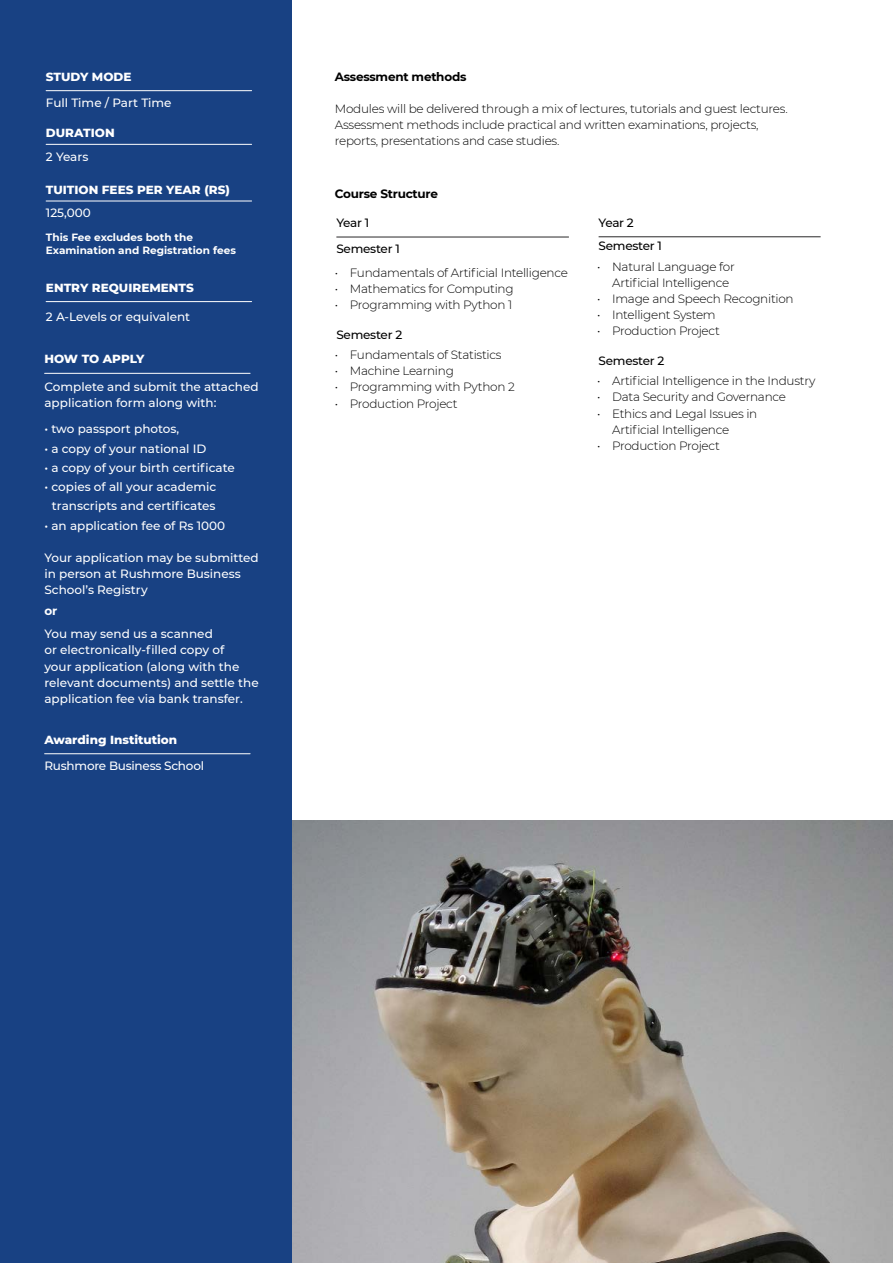
<style>
.page{position:relative;width:893px;height:1263px;background:#fff}
.page>*{position:absolute;margin:0;border:0;box-sizing:border-box;transform-origin:0 0}
.t1{font:300 12px/16.2px "Montserrat";letter-spacing:-.02em;color:#000}
.t2{font:500 12px/16.2px "Montserrat";color:#fff}
.t3{font:800 12px "Montserrat";color:#fff}
.t4{font:500 12px/26.4px "Montserrat";letter-spacing:-.02em;color:#000}
.t5{font:700 12px "Montserrat";letter-spacing:-.02em;color:#000}
.t6{font:500 12px "Montserrat";letter-spacing:-.02em;color:#fff}
.t7{font:700 12px "Montserrat";color:#fff}
.t8{font:700 10.5px/13.2px "Montserrat";color:#fff}
</style>
<div class="page">
<img style="left:292px;top:820px;width:601px;height:443px">
<div style="left:0;top:0;width:292px;height:1263px;background:#184183"></div>
<hr style="left:46px;top:90px;width:206px;height:1px;background:#fff">
<hr style="left:46px;top:144px;width:206px;height:1px;background:#fff">
<hr style="left:46px;top:201px;width:206px;height:1px;background:#fff">
<hr style="left:46px;top:301px;width:206px;height:1px;background:#fff">
<hr style="left:45px;top:373px;width:205px;height:1px;background:#fff">
<hr style="left:45px;top:753px;width:205px;height:1px;background:#fff">
<hr style="left:336px;top:237px;width:233px;height:1px;background:#292829">
<hr style="left:599px;top:237px;width:222px;height:1px;background:#292829">
<p class="t3" style="left:46px;top:71px;width:87px">STUDY MODE</p>
<p class="t2" style="left:46px;top:95px;width:127px">Full Time / Part Time</p>
<p class="t3" style="left:46px;top:128px;width:70px">DURATION</p>
<p class="t2" style="left:46px;top:149px;width:44px">2 Years</p>
<p class="t3" style="left:46px;top:184px;width:185px">TUITION FEES PER YEAR (RS)</p>
<p class="t2" style="left:46px;top:205px;width:46px">125,000</p>
<p class="t8" style="left:46px;top:231px;width:191px">This Fee excludes both the<br>Examination and Registration fees</p>
<p class="t3" style="left:46px;top:282px;width:149px">ENTRY REQUIREMENTS</p>
<p class="t2" style="left:46px;top:309px;width:146px">2 A-Levels or equivalent</p>
<p class="t3" style="left:44px;top:354px;width:102px">HOW TO APPLY</p>
<p class="t2" style="left:44px;top:379px;width:216px">Complete and submit the attached application form along with:</p>
<p class="t2" style="left:44px;top:421px;width:136px">• two passport photos,</p>
<p class="t2" style="left:44px;top:441px;width:164px">• a copy of your national ID</p>
<p class="t2" style="left:44px;top:459px;width:192px">• a copy of your birth certificate</p>
<p class="t2" style="left:44px;top:478px;width:173px;line-height:19.2px;text-align:center">• copies of all your academic transcripts and certificates</p>
<p class="t2" style="left:44px;top:517px;width:182px">• an application fee of Rs 1000</p>
<p class="t2" style="left:44px;top:550px;width:216px">Your application may be submitted in person at Rushmore Business<br>School’s Registry</p>
<p class="t7" style="left:44px;top:605px;width:15px">or</p>
<p class="t2" style="left:44px;top:626px;width:216px">You may send us a scanned<br>or electronically-filled copy of<br>your application (along with the relevant documents) and settle the application fee via bank transfer.</p>
<p class="t3" style="left:44px;top:734px;width:134px">Awarding Institution</p>
<p class="t6" style="left:44px;top:760px;width:161px">Rushmore Business School</p>
<p class="t5" style="left:335px;top:71px;width:133px">Assessment methods</p>
<p class="t1" style="left:335px;top:102px;width:454px">Modules will be delivered through a mix of lectures, tutorials and guest lectures.<br>Assessment methods include practical and written examinations, projects, reports, presentations and case studies.</p>
<p class="t5" style="left:335px;top:188px;width:105px">Course Structure</p>
<p class="t4" style="left:336px;top:210px;width:65px">Year 1<br>Semester 1</p>
<p class="t1" style="left:335px;top:264px;width:235px">• Fundamentals of Artificial Intelligence</p>
<p class="t1" style="left:335px;top:282px;width:180px">• Mathematics for Computing</p>
<p class="t1" style="left:335px;top:298px;width:179px">• Programming with Python 1</p>
<p class="t4" style="left:336px;top:322px;width:67px">Semester 2</p>
<p class="t1" style="left:335px;top:348px;width:168px">• Fundamentals of Statistics</p>
<p class="t1" style="left:335px;top:364px;width:120px">• Machine Learning</p>
<p class="t1" style="left:335px;top:380px;width:181px">• Programming with Python 2</p>
<p class="t1" style="left:335px;top:396px;width:124px">• Production Project</p>
<p class="t4" style="left:599px;top:211px;width:65px;line-height:23.4px">Year 2<br>Semester 1</p>
<p class="t1" style="left:612px;top:258px;width:124px;text-indent:-15px">• Natural Language for<br>Artificial Intelligence</p>
<p class="t1" style="left:597px;top:290px;width:198px">• Image and Speech Recognition</p>
<p class="t1" style="left:597px;top:308px;width:120px">• Intelligent System</p>
<p class="t1" style="left:597px;top:324px;width:124px">• Production Project</p>
<p class="t4" style="left:599px;top:348px;width:67px">Semester 2</p>
<p class="t1" style="left:597px;top:372px;width:220px">• Artificial Intelligence in the Industry</p>
<p class="t1" style="left:597px;top:390px;width:190px">• Data Security and Governance</p>
<p class="t1" style="left:612px;top:406px;width:147px;text-indent:-15px">• Ethics and Legal Issues in<br>Artificial Intelligence</p>
<p class="t1" style="left:597px;top:439px;width:124px">• Production Project</p>
</div>
